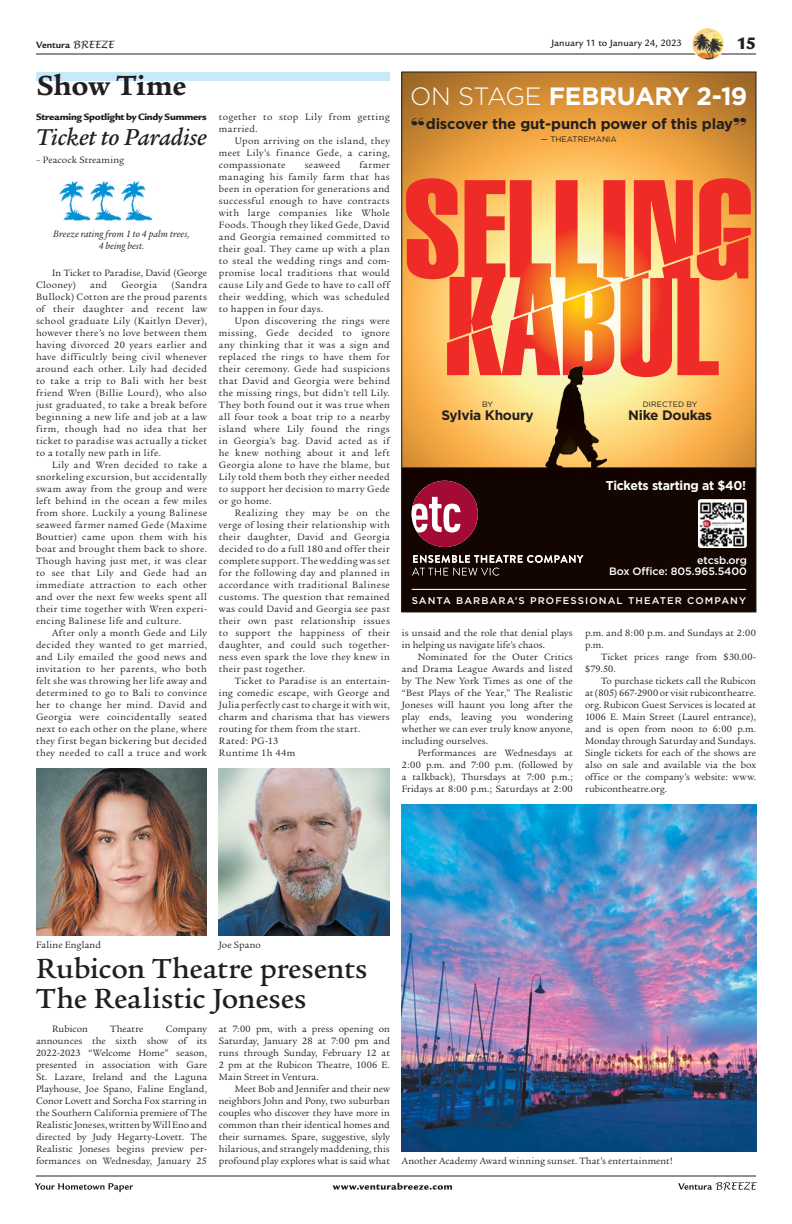
<style>
.page{position:relative;width:792px;height:1224px;background:#fff}
.page>*{position:absolute;margin:0;border:0;box-sizing:border-box;transform-origin:0 0}
.t1{font:500 30px/30px "Legacy Serif";letter-spacing:-.005em;color:#221e1f}
.t2{font:700 30px "Legacy Serif";letter-spacing:-.015em;color:#221e1f}
.t3{font:700 25px "Gotham";letter-spacing:-.01em;color:#fff}
.t4{font:italic 500 25px "Legacy Serif";color:#221e1f}
.t5{font:900 18px "Legacy Sans";color:#221e1f}
.t6{font:700 14.8px "Gotham";letter-spacing:-.01em;color:#231f20}
.t7{font:700 13.7px "Gotham";letter-spacing:-.02em;color:#231f20}
.t8{font:700 12.9px "Gotham";letter-spacing:-.02em;color:#fff;scale:.96 1}
.t9{font:500 10.7px/11.8px "Gotham";letter-spacing:-.01em;color:#fff;text-align:right}
.t10{font:10px/12px "Legacy Serif";letter-spacing:.025em;color:#221e1f;text-align:justify}
.t11{font:italic 10px/12px "Legacy Serif";letter-spacing:.005em;color:#221e1f;text-align:center}
.t12{font:10px/12px "Legacy Serif";letter-spacing:.005em;color:#221e1f}
.t13{font:900 10px "Legacy Sans";letter-spacing:-.02em;color:#221e1f}
.t14{font:500 10px "Legacy Sans";color:#221e1f}
.t15{font:10px "Legacy Serif";color:#221e1f}
.t16{font:700 10px "Legacy Sans";letter-spacing:.005em;color:#221e1f}
.t17{font:500 9.6px "Gotham";letter-spacing:.11em;color:#fff}
.t18{font:8px "Gotham";color:#231f20}
.t19{font:7.8px "Gotham";color:#231f20}
.s1{font-family:"Lucida Handwriting";font-weight:400;font-style:italic}
.s2{font-weight:300}
.s3{font-family:"Bodoni Std Poster";font-weight:400;font-size:18.6px}
</style>
<div class="page">
<svg style="left:35px;top:1182px;width:722px;height:10px"></svg>
<hr style="left:36px;top:54px;width:720px;height:1px;background:#221e1f">
<hr style="left:36px;top:1176px;width:720px;height:1px;background:#221e1f">
<img style="left:692px;top:28px;width:32px;height:32px;border-radius:16px">
<div style="left:692px;top:27px;width:33px;height:33px;border:1px solid #fff;border-radius:50%"></div>
<div style="left:37px;top:72px;width:353px;height:9px;background:#c7eafb"></div>
<img style="left:60px;top:181px;width:31px;height:40px">
<img style="left:91px;top:181px;width:31px;height:40px">
<svg style="left:122px;top:181px;width:30px;height:40px"></svg>
<img style="left:404px;top:74px;width:350px;height:289px">
<div style="left:402px;top:468px;width:354px;height:144px;background:#130500"></div>
<svg style="left:406px;top:178px;width:345px;height:185px;background:#f37b4e"></svg>
<img style="left:404px;top:363px;width:350px;height:105px">
<hr style="left:412px;top:589px;width:334px;height:1px;background:#fff">
<img style="left:698px;top:499px;width:49px;height:49px">
<svg style="left:412px;top:481px;width:66px;height:66px"></svg>
<svg style="left:412px;top:555px;width:171px;height:20px"></svg>
<img style="left:402px;top:804px;width:354px;height:348px">
<img style="left:36px;top:768px;width:171px;height:168px">
<img style="left:219px;top:768px;width:171px;height:168px">
<p class="t16" style="left:36px;top:39px;width:79px">Ventura <span class="s1">BREEZE</span></p>
<p class="t14" style="left:551px;top:37px;width:132px">January 11 to January 24, 2023</p>
<h3 class="t5" style="left:737px;top:32px;width:21px">15</h3>
<h1 class="t2" style="left:37px;top:68px;width:151px">Show Time</h1>
<p class="t13" style="left:36px;top:111px;width:172px">Streaming Spotlight by Cindy Summers</p>
<h2 class="t4" style="left:36px;top:123px;width:172px">Ticket to Paradise</h2>
<p class="t10" style="left:36px;top:154px;width:90px">– Peacock Streaming</p>
<p class="t11" style="left:53px;top:228px;width:138px">Breeze rating from 1 to 4 palm trees,<br>4 being best.</p>
<p class="t10" style="left:36px;top:267px;width:172px;text-indent:16px">In Ticket to Paradise, David (George<br>Clooney)</p>
<p class="t10" style="left:36px;top:279px;width:173px;text-indent:135px">(Sandra Bullock) Cotton are the proud parents of their daughter and recent law school graduate Lily (Kaitlyn Dever), however there’s no love between them having divorced 20 years earlier and have difficultly being civil whenever around each other. Lily had decided to take a trip to Bali with her best friend Wren (Billie Lourd), who also just graduated, to take a break before beginning a new life and job at a law firm, though had no idea that her ticket to paradise was actually a ticket to a totally new path in life.</p>
<p class="t10" style="left:36px;top:459px;width:173px;text-indent:16px">Lily and Wren decided to take a snorkeling excursion, but accidentally swam away from the group and were left behind in the ocean a few miles from shore. Luckily a young Balinese seaweed farmer named Gede (Maxime Bouttier) came upon them with his boat and brought them back to shore.<br>Though having just met, it was clear to see that Lily and Gede had an immediate attraction to each other and over the next few weeks spent all their time together with Wren experi&shy;encing Balinese life and culture.</p>
<p class="t10" style="left:36px;top:627px;width:173px;text-indent:16px">After only a month Gede and Lily decided they wanted to get married, and Lily emailed the good news and invitation to her parents, who both felt she was throwing her life away and determined to go to Bali to convince her to change her mind. David and Georgia were coincidentally seated next to each other on the plane, where they first began bickering but decided they needed to call a truce and work</p>
<p class="t10" style="left:90px;top:279px;width:18px">and</p>
<p class="t10" style="left:121px;top:279px;width:37px">Georgia</p>
<p class="t10" style="left:219px;top:111px;width:172px">together to stop Lily from getting married.</p>
<p class="t10" style="left:219px;top:135px;width:172px;text-indent:16px">Upon arriving on the island, they meet Lily’s finance Gede, a caring, compassionate</p>
<p class="t10" style="left:305px;top:159px;width:37px">seaweed</p>
<p class="t10" style="left:219px;top:159px;width:173px;text-indent:141px">farmer managing his family farm that has been in operation for generations and successful enough to have contracts with large companies like Whole Foods. Though they liked Gede, David and Georgia remained committed to their goal. They came up with a plan to steal the wedding rings and com&shy;promise local traditions that would cause Lily and Gede to have to call off their wedding, which was scheduled to happen in four days.</p>
<p class="t10" style="left:219px;top:315px;width:173px;text-indent:16px">Upon discovering the rings were missing, Gede decided to ignore any thinking that it was a sign and replaced the rings to have them for their ceremony. Gede had suspicions that David and Georgia were behind the missing rings, but didn’t tell Lily.<br>They both found out it was true when all four took a boat trip to a nearby island where Lily found the rings in Georgia’s bag. David acted as if he knew nothing about it and left Georgia alone to have the blame, but Lily told them both they either needed to support her decision to marry Gede or go home.</p>
<p class="t10" style="left:219px;top:507px;width:173px;text-indent:16px">Realizing they may be on the verge of losing their relationship with their daughter, David and Georgia decided to do a full 180 and offer their complete support. The wedding was set for the following day and planned in accordance with traditional Balinese customs. The question that remained was could David and Georgia see past their own past relationship issues to support the happiness of their daughter, and could such together&shy;ness even spark the love they knew in their past together.</p>
<p class="t10" style="left:219px;top:675px;width:173px;text-align:left;text-indent:16px">Ticket to Paradise is an entertain&shy;ing comedic escape, with George and<br>Julia perfectly cast to charge it with wit, charm and charisma that has viewers routing for them from the start.<br>Rated: PG-13<br>Runtime 1h 44m</p>
<h2 class="t3" style="left:410px;top:80px;width:339px"><span class="s2">ON STAGE</span> FEBRUARY 2-19</h2>
<h3 class="t6" style="left:411px;top:114px;width:337px"><span class="s3">“</span>discover the gut-punch power of this play<span class="s3">”</span></h3>
<p class="t18" style="left:541px;top:134px;width:78px">— THEATREMANIA</p>
<p class="t19" style="left:482px;top:400px;width:12px">BY</p>
<h3 class="t7" style="left:441px;top:406px;width:94px">Sylvia Khoury</h3>
<p class="t19" style="left:643px;top:400px;width:56px">DIRECTED BY</p>
<h3 class="t7" style="left:628px;top:406px;width:85px">Nike Doukas</h3>
<p class="t8" style="left:606px;top:476px;width:148px">Tickets starting at $40!</p>
<p class="t9" style="left:609px;top:554px;width:139px">etcsb.org<br>Box Office: 805.965.5400</p>
<p class="t17" style="left:412px;top:594px;width:336px">SANTA BARBARA’S PROFESSIONAL THEATER COMPANY</p>
<p class="t10" style="left:402px;top:627px;width:172px">is unsaid and the role that denial plays in helping us navigate life’s chaos.</p>
<p class="t10" style="left:402px;top:651px;width:173px;text-indent:16px">Nominated for the Outer Critics and Drama League Awards and listed by The New York Times as one of the “Best Plays of the Year,” The Realistic Joneses will haunt you long after the play ends, leaving you wondering whether we can ever truly know anyone, including ourselves.</p>
<p class="t10" style="left:402px;top:747px;width:173px;text-indent:16px">Performances are Wednesdays at 2:00 p.m. and 7:00 p.m. (followed by a talkback), Thursdays at 7:00 p.m.; Fridays at 8:00 p.m.; Saturdays at 2:00</p>
<p class="t10" style="left:585px;top:627px;width:173px">p.m. and 8:00 p.m. and Sundays at 2:00 p.m.</p>
<p class="t12" style="left:585px;top:651px;width:172px;text-indent:16px">Ticket prices range from $30.00- $79.50.</p>
<p class="t10" style="left:585px;top:675px;width:173px;text-indent:16px">To purchase tickets call the Rubicon at (805) 667-2900 or visit rubicontheatre. org. Rubicon Guest Services is located at 1006 E. Main Street (Laurel entrance), and is open from noon to 6:00 p.m.<br>Monday through Saturday and Sundays.<br>Single tickets for each of the shows are also on sale and available via the box office or the company’s website: www. rubicontheatre.org.</p>
<p class="t10" style="left:36px;top:939px;width:66px">Faline England</p>
<p class="t15" style="left:219px;top:939px;width:44px">Joe Spano</p>
<h1 class="t1" style="left:36px;top:954px;width:333px">Rubicon Theatre presents<br>The Realistic Joneses</h1>
<p class="t10" style="left:219px;top:1023px;width:173px">at 7:00 pm, with a press opening on Saturday, January 28 at 7:00 pm and runs through Sunday, February 12 at 2 pm at the Rubicon Theatre, 1006 E.<br>Main Street in Ventura.</p>
<p class="t10" style="left:219px;top:1083px;width:173px;text-indent:16px">Meet Bob and Jennifer and their new neighbors John and Pony, two suburban couples who discover they have more in common than their identical homes and their surnames. Spare, suggestive, slyly hilarious, and strangely maddening, this profound play explores what is said what</p>
<p class="t15" style="left:52px;top:1023px;width:37px">Rubicon</p>
<p class="t10" style="left:110px;top:1023px;width:35px">Theatre</p>
<p class="t10" style="left:36px;top:1023px;width:173px;text-indent:130px">Company announces the sixth show of its 2022-2023 “Welcome Home” season, presented in association with Gare St. Lazare, Ireland and the Laguna Playhouse, Joe Spano, Faline England, Conor Lovett and Sorcha Fox starring in the Southern California premiere of The Realistic Joneses,written by Will Eno and directed by Judy Hegarty-Lovett. The Realistic Joneses begins preview per&shy;formances on Wednesday, January 25</p>
<p class="t10" style="left:402px;top:1155px;width:273px">Another Academy Award winning sunset. That’s entertainment!</p>
</div>
